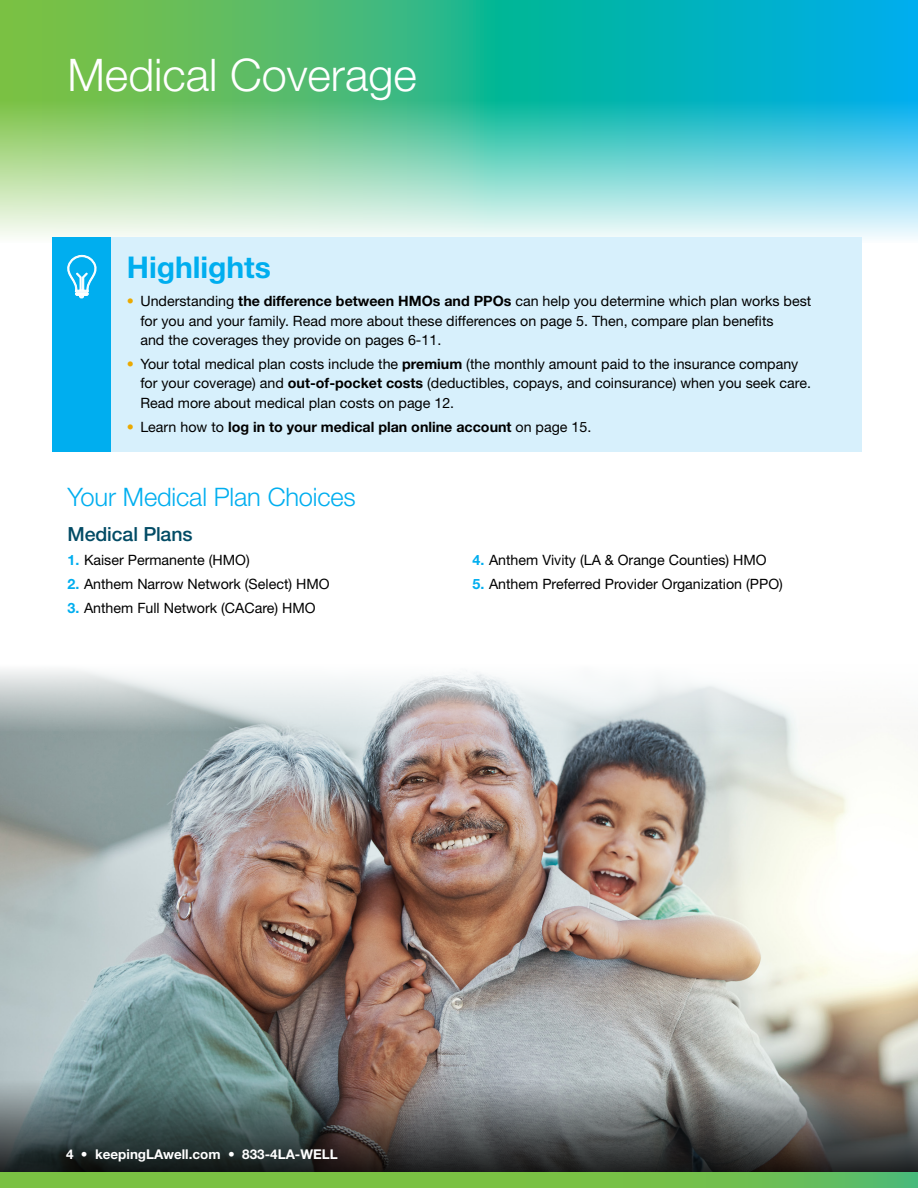
<style>
.page{position:relative;width:918px;height:1188px;background:#fff}
.page>*{position:absolute;margin:0;border:0;box-sizing:border-box;transform-origin:0 0}
.t1{font:300 45px "Helvetica Neue LT Std";color:#fff}
.t2{font:700 30px "Helvetica Neue LT Std";color:#00aeef}
.t3{font:300 25.5px "Helvetica Neue LT Std";letter-spacing:-.01em;color:#00aeef}
.t4{font:500 19.5px "Helvetica Neue LT Std";letter-spacing:-.005em;color:#024b65}
.t5{font:14.25px/19.5px "Helvetica Neue LT Std";color:#000}
.t6{font:700 14.25px "Helvetica Neue LT Std";color:#000}
.t7{font:700 13.5px "Helvetica Neue LT Std";color:#fff}
.s1{color:#eba900}
.s2{font-weight:700}
.s3{font-weight:400;color:#eba900}
.s4{font-weight:400}
.s5{font-weight:700;color:#00aeef}
</style>
<div class="page">
<img style="left:0;top:670px;width:918px;height:401px">
<svg style="left:0;top:1071px;width:918px;height:102px;background:#5a605e"></svg>
<svg style="left:0;top:1173px;width:918px;height:15px;background:#73bf4a"></svg>
<svg style="left:0;top:0;width:918px;height:239px;background:#69cbaa"></svg>
<div style="left:52px;top:237px;width:810px;height:214px;background:#d7f0fc"></div>
<div style="left:52px;top:237px;width:59px;height:214px;background:#00aeef"></div>
<svg style="left:67px;top:255px;width:30px;height:43px"></svg>
<h1 class="t1" style="left:68px;top:48px;width:351px">Medical Coverage</h1>
<h2 class="t2" style="left:127px;top:248px;width:146px">Highlights</h2>
<p class="t5" style="left:140px;top:291px;width:672px;text-indent:-13px"><span class="s1">•</span> Understanding <span class="s2">the difference between HMOs and PPOs</span> can help you determine which plan works best for you and your family. Read more about these differences on page 5. Then, compare plan benefits<br>and the coverages they provide on pages 6-11.</p>
<p class="t5" style="left:140px;top:354px;width:672px;text-indent:-13px"><span class="s1">•</span> Your total medical plan costs include the <span class="s2">premium</span> (the monthly amount paid to the insurance company for your coverage) and <span class="s2">out-of-pocket costs</span> (deductibles, copays, and coinsurance) when you seek care.<br>Read more about medical plan costs on page 12.</p>
<p class="t6" style="left:127px;top:418px;width:466px"><span class="s3">•</span> <span class="s4">Learn how to</span> log in to your medical plan online account <span class="s4">on page 15.</span></p>
<h3 class="t3" style="left:68px;top:482px;width:290px">Your Medical Plan Choices</h3>
<h3 class="t4" style="left:68px;top:522px;width:127px">Medical Plans</h3>
<p class="t5" style="left:68px;top:550px;width:184px"><span class="s5">1.</span> Kaiser Permanente (HMO)</p>
<p class="t5" style="left:68px;top:574px;width:264px"><span class="s5">2.</span> Anthem Narrow Network (Select) HMO</p>
<p class="t5" style="left:68px;top:598px;width:250px"><span class="s5">3.</span> Anthem Full Network (CACare) HMO</p>
<p class="t5" style="left:472px;top:550px;width:296px"><span class="s5">4.</span> Anthem Vivity (LA &amp; Orange Counties) HMO</p>
<p class="t5" style="left:472px;top:574px;width:312px"><span class="s5">5.</span> Anthem Preferred Provider Organization (PPO)</p>
<p class="t7" style="left:66px;top:1145px;width:273px">4 • keepingLAwell.com • 833-4LA-WELL</p>
</div>
